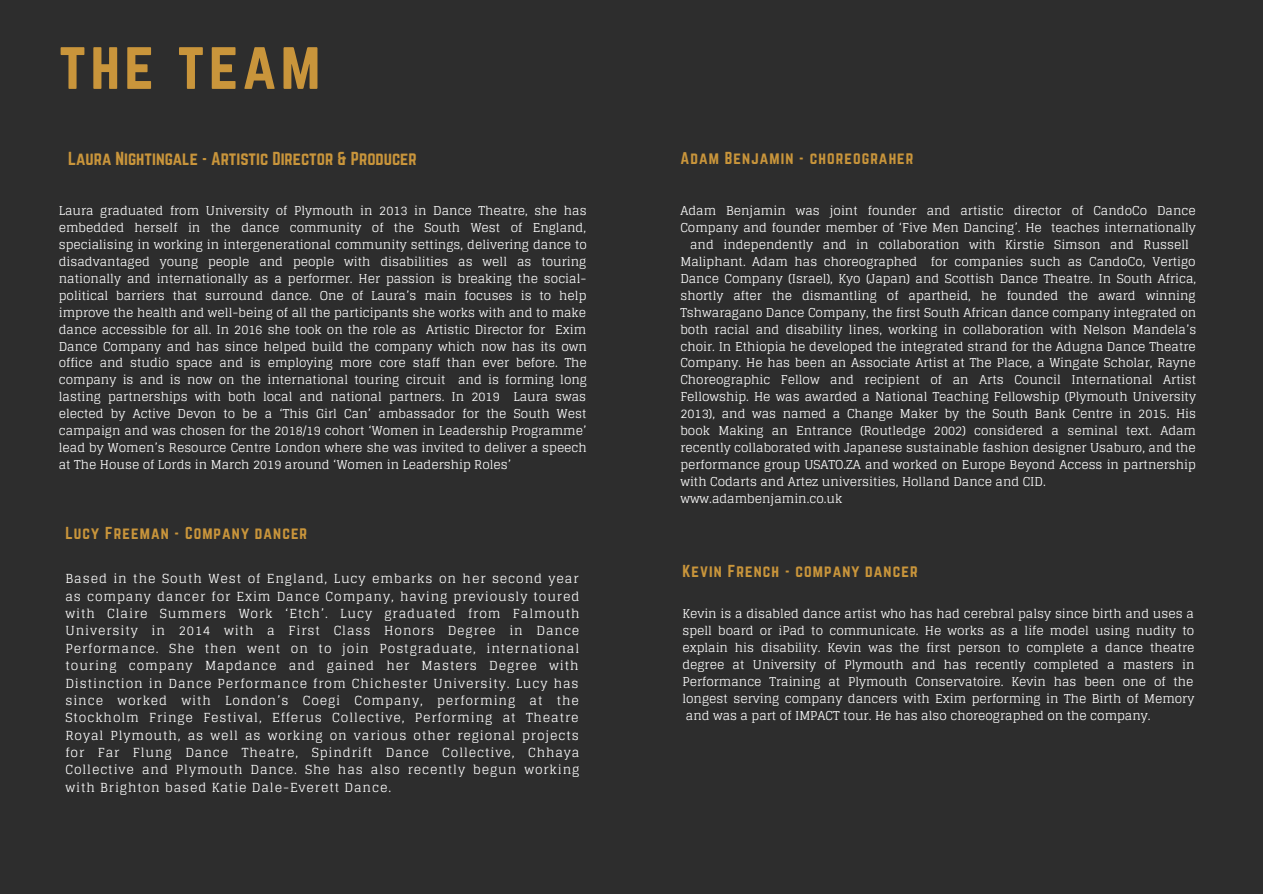
<style>
.page{position:relative;width:1263px;height:894px;background:#fff}
.page>*{position:absolute;margin:0;border:0;box-sizing:border-box;transform-origin:0 0}
.t1{font:59.55px "Norwester";letter-spacing:.07em;color:#c9953b}
.t2{font:16.5px "Norwester";color:#c9953b}
.t3{font:15.15px "Norwester";letter-spacing:.07em;color:#c9953b}
.t4{font:12.45px/17.2px "Glegoo";letter-spacing:.07em;color:#fff;text-align:justify}
.t5{font:12.3px/16.8px "Glegoo";color:#fff;text-align:justify}
</style>
<div class="page">
<div style="left:0;top:0;width:1263px;height:893px;background:#2d2d2d"></div>
<h1 class="t1" style="left:59px;top:37px;width:263px">the team</h1>
<h2 class="t2" style="left:68px;top:150px;width:350px">Laura Nightingale - Artistic Director &amp; Producer</h2>
<p class="t5" style="left:59px;top:203px;width:530px">Laura graduated from University of Plymouth in 2013 in Dance Theatre, she has embedded herself in the dance community of the South West of England, specialising in working in intergenerational community settings, delivering dance to disadvantaged young people and people with disabilities as well as touring nationally and internationally as a performer. Her passion is breaking the social&shy;political barriers that surround dance. One of Laura’s main focuses is to help improve the health and well-being of all the participants she works with and to make dance accessible for all. In 2016 she took on the role as Artistic Director for Exim Dance Company and has since helped build the company which now has its own office and studio space and is employing more core staff than ever before. The company is and is now on the international touring circuit and is forming long lasting partnerships with both local and national partners. In 2019 Laura swas elected by Active Devon to be a ‘This Girl Can’ ambassador for the South West campaign and was chosen for the 2018/19 cohort ‘Women in Leadership Programme’ lead by Women’s Resource Centre London where she was invited to deliver a speech at The House of Lords in March 2019 around ‘Women in Leadership Roles’</p>
<p class="t3" style="left:65px;top:525px;width:243px">Lucy Freeman - Company dancer</p>
<p class="t4" style="left:65px;top:570px;width:516px">Based in the South West of England, Lucy embarks on her second year as company dancer for Exim Dance Company, having previously toured with Claire Summers Work ‘Etch’. Lucy graduated from Falmouth University in 2014 with a First Class Honors Degree in Dance Performance. She then went on to join Postgraduate, international touring company Mapdance and gained her Masters Degree with Distinction in Dance Performance from Chichester University. Lucy has since worked with London’s Coegi Company, performing at the Stockholm Fringe Festival, Efferus Collective, Performing at Theatre Royal Plymouth, as well as working on various other regional projects for Far Flung Dance Theatre, Spindrift Dance Collective, Chhaya Collective and Plymouth Dance. She has also recently begun working with Brighton based Katie Dale-Everett Dance.</p>
<p class="t3" style="left:680px;top:151px;width:235px">Adam Benjamin - choreograher</p>
<p class="t5" style="left:680px;top:203px;width:517px">Adam Benjamin was joint founder and artistic director of CandoCo Dance</p>
<p class="t5" style="left:680px;top:220px;width:517px">Company and founder member of ‘Five Men Dancing’. He teaches internationally</p>
<p class="t5" style="left:690px;top:236px;width:500px">and independently and in collaboration with Kirstie Simson and Russell</p>
<p class="t5" style="left:680px;top:253px;width:517px">Maliphant. Adam has choreographed for companies such as CandoCo, Vertigo</p>
<p class="t5" style="left:680px;top:270px;width:517px">Dance Company (Israel), Kyo (Japan) and Scottish Dance Theatre. In South Africa,</p>
<p class="t5" style="left:680px;top:287px;width:517px">shortly after the dismantling of apartheid, he founded the award winning</p>
<p class="t5" style="left:680px;top:304px;width:517px">Tshwaragano Dance Company, the first South African dance company integrated on</p>
<p class="t5" style="left:680px;top:321px;width:518px">both racial and disability lines, working in collaboration with Nelson Mandela’s</p>
<p class="t5" style="left:680px;top:338px;width:517px">choir. In Ethiopia he developed the integrated strand for the Adugna Dance Theatre</p>
<p class="t5" style="left:680px;top:354px;width:517px">Company. He has been an Associate Artist at The Place, a Wingate Scholar, Rayne</p>
<p class="t5" style="left:680px;top:371px;width:517px">Choreographic Fellow and recipient of an Arts Council International Artist</p>
<p class="t5" style="left:680px;top:388px;width:517px">Fellowship. He was awarded a National Teaching Fellowship (Plymouth University</p>
<p class="t5" style="left:680px;top:405px;width:517px">2013), and was named a Change Maker by the South Bank Centre in 2015. His</p>
<p class="t5" style="left:680px;top:422px;width:517px">book Making an Entrance (Routledge 2002) considered a seminal text. Adam</p>
<p class="t5" style="left:680px;top:439px;width:517px">recently collaborated with Japanese sustainable fashion designer Usaburo, and the</p>
<p class="t5" style="left:680px;top:456px;width:517px">performance group USATO.ZA and worked on Europe Beyond Access in partnership</p>
<p class="t5" style="left:680px;top:473px;width:367px">with Codarts and Artez universities, Holland Dance and CID.</p>
<p class="t5" style="left:680px;top:489px;width:163px">www.adambenjamin.co.uk</p>
<p class="t3" style="left:682px;top:564px;width:237px">Kevin French - company dancer</p>
<p class="t5" style="left:682px;top:605px;width:514px">Kevin is a disabled dance artist who has had cerebral palsy since birth and uses a spell board or iPad to communicate. He works as a life model using nudity to explain his disability. Kevin was the first person to complete a dance theatre degree at University of Plymouth and has recently completed a masters in Performance Training at Plymouth Conservatoire. Kevin has been one of the longest serving company dancers with Exim performing in The Birth of Memory and was a part of IMPACT tour. He has also choreographed on the company.</p>
</div>
